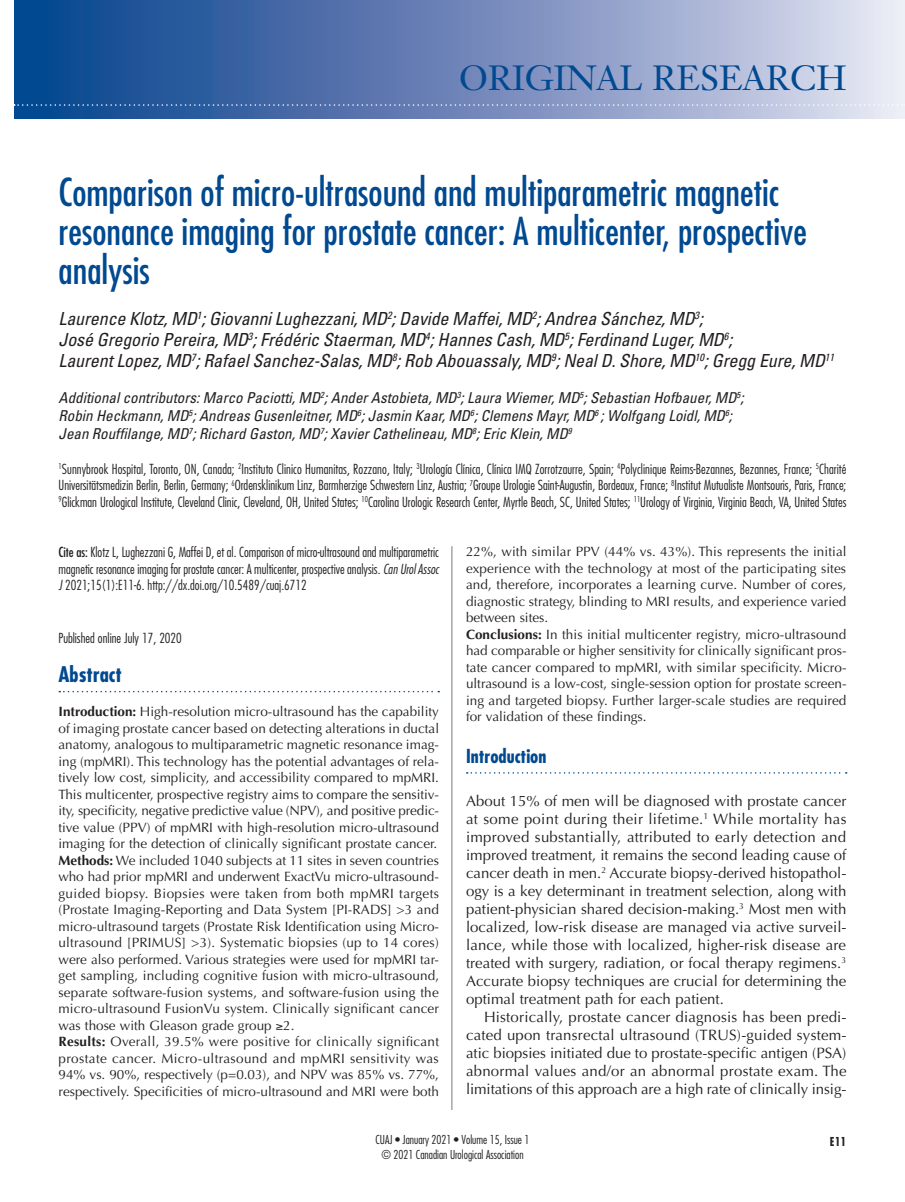
<style>
.page{position:relative;width:905px;height:1202px;background:#fff}
.page>*{position:absolute;margin:0;border:0;box-sizing:border-box;transform-origin:0 0}
.t1{font:condensed 37.5px/39px "Futura";color:#014990}
.t2{font:34.5px "Janson Text";letter-spacing:.315em;color:#014990}
.t3{font:700 condensed 21px "Futura";color:#014990}
.t4{font:700 condensed 18.75px "Futura";color:#014990}
.t5{font:italic condensed 18px/21px "Univers";letter-spacing:-.01em;color:#231f20}
.t6{font:15px/18px "Optima";letter-spacing:-.005em;color:#231f20;text-align:justify}
.t7{font:italic condensed 15px/18px "Univers";color:#231f20}
.t8{font:13.5px/16.5px "Optima";color:#231f20}
.t9{font:300 condensed 13.5px/16.5px "Futura";color:#231f20;text-align:justify}
.t10{font:300 condensed 12px/14.4px "Futura";color:#231f20;text-align:center}
.t11{font:700 condensed 12px "Futura";color:#231f20}
.s1{font-weight:400}
.s2{font-style:italic}
.s3{font-weight:700}
</style>
<div class="page">
<svg style="left:14px;top:0;width:890px;height:118px;background:#708bbb"></svg>
<hr style="left:451px;top:546px;width:1px;height:564px;background:#231f20">
<svg style="left:59px;top:691px;width:380px;height:1px"></svg>
<svg style="left:466px;top:772px;width:380px;height:1px"></svg>
<svg style="left:14px;top:104px;width:891px;height:2px;background:#8aa0c7"></svg>
<h2 class="t2" style="left:459px;top:56px;width:389px">ORIGINAL RESEARCH</h2>
<h1 class="t1" style="left:58px;top:172px;width:750px">Comparison of micro-ultrasound and multiparametric magnetic resonance imaging for prostate cancer: A multicenter, prospective analysis</h1>
<p class="t5" style="left:58px;top:308px;width:777px">Laurence Klotz, MD<sup>1</sup>; Giovanni Lughezzani, MD<sup>2</sup>; Davide Maffei, MD<sup>2</sup>; Andrea Sánchez, MD<sup>3</sup>;<br>José Gregorio Pereira, MD<sup>3</sup>; Frédéric Staerman, MD<sup>4</sup>; Hannes Cash, MD<sup>5</sup>; Ferdinand Luger, MD<sup>6</sup>;<br>Laurent Lopez, MD<sup>7</sup>; Rafael Sanchez-Salas, MD<sup>8</sup>; Rob Abouassaly, MD<sup>9</sup>; Neal D. Shore, MD<sup>10</sup>; Gregg Eure, MD<sup>11</sup></p>
<p class="t7" style="left:58px;top:388px;width:686px">Additional contributors: Marco Paciotti, MD<sup>2</sup>; Ander Astobieta, MD<sup>3</sup>; Laura Wiemer, MD<sup>5</sup>; Sebastian Hofbauer, MD<sup>5</sup>;<br>Robin Heckmann, MD<sup>5</sup>; Andreas Gusenleitner, MD<sup>6</sup>; Jasmin Kaar, MD<sup>6</sup>; Clemens Mayr, MD<sup>6</sup> ; Wolfgang Loidl, MD<sup>6</sup>;<br>Jean Rouffilange, MD<sup>7</sup>; Richard Gaston, MD<sup>7</sup>; Xavier Cathelineau, MD<sup>8</sup>; Eric Klein, MD<sup>9</sup></p>
<p class="t9" style="left:58px;top:460px;width:789px"><sup>1</sup>Sunnybrook Hospital, Toronto, ON, Canada; <sup>2</sup>Instituto Clinico Humanitas, Rozzano, Italy; <sup>3</sup>Urología Clínica, Clínica IMQ Zorrotzaurre, Spain; <sup>4</sup>Polyclinique Reims-Bezannes, Bezannes, France; <sup>5</sup>Charité Universitätsmedizin Berlin, Berlin, Germany; <sup>6</sup>Ordensklinikum Linz, Barmherzige Schwestern Linz, Austria; <sup>7</sup>Groupe Urologie Saint-Augustin, Bordeaux, France; <sup>8</sup>Institut Mutualiste Montsouris, Paris, France; <sup>9</sup>Glickman Urological Institute, Cleveland Clinic, Cleveland, OH, United States; <sup>10</sup>Carolina Urologic Research Center, Myrtle Beach, SC, United States; <sup>11</sup>Urology of Virginia, Virginia Beach, VA, United States</p>
<p class="t9" style="left:58px;top:544px;width:382px"><span class="s1">Cite as:</span> Klotz L, Lughezzani G, Maffei D, et al. Comparison of micro-ultrasound and multiparametric magnetic resonance imaging for prostate cancer: A multicenter, prospective analysis. <span class="s2">Can Urol Assoc J</span> 2021;15(1):E11-6. http://dx.doi.org/10.5489/cuaj.6712</p>
<p class="t9" style="left:58px;top:629px;width:125px">Published online July 17, 2020</p>
<h3 class="t3" style="left:58px;top:660px;width:65px">Abstract</h3>
<p class="t8" style="left:58px;top:703px;width:382px"><span class="s3">Introduction:</span> High-resolution micro-ultrasound has the capability of imaging prostate cancer based on detecting alterations in ductal anatomy, analogous to multiparametric magnetic resonance imag&shy;ing (mpMRI). This technology has the potential advantages of rela&shy;tively low cost, simplicity, and accessibility compared to mpMRI.<br>This multicenter, prospective registry aims to compare the sensitiv&shy;ity, specificity, negative predictive value (NPV), and positive predic&shy;tive value (PPV) of mpMRI with high-resolution micro-ultrasound imaging for the detection of clinically significant prostate cancer.<br><span class="s3">Methods:</span> We included 1040 subjects at 11 sites in seven countries who had prior mpMRI and underwent ExactVu micro-ultrasound&shy;guided biopsy. Biopsies were taken from both mpMRI targets (Prostate Imaging-Reporting and Data System [PI-RADS] &gt;3 and micro-ultrasound targets (Prostate Risk Identification using Micro&shy;ultrasound [PRIMUS] &gt;3). Systematic biopsies (up to 14 cores) were also performed. Various strategies were used for mpMRI tar&shy;get sampling, including cognitive fusion with micro-ultrasound, separate software-fusion systems, and software-fusion using the micro-ultrasound FusionVu system. Clinically significant cancer was those with Gleason grade group ≥2.<br><span class="s3">Results:</span> Overall, 39.5% were positive for clinically significant prostate cancer. Micro-ultrasound and mpMRI sensitivity was 94% vs. 90%, respectively (p=0.03), and NPV was 85% vs. 77%, respectively. Specificities of micro-ultrasound and MRI were both</p>
<p class="t8" style="left:466px;top:543px;width:382px">22%, with similar PPV (44% vs. 43%). This represents the initial experience with the technology at most of the participating sites and, therefore, incorporates a learning curve. Number of cores, diagnostic strategy, blinding to MRI results, and experience varied between sites.<br><span class="s3">Conclusions:</span> In this initial multicenter registry, micro-ultrasound had comparable or higher sensitivity for clinically significant pros&shy;tate cancer compared to mpMRI, with similar specificity. Micro&shy;ultrasound is a low-cost, single-session option for prostate screen&shy;ing and targeted biopsy. Further larger-scale studies are required for validation of these findings.</p>
<h3 class="t4" style="left:466px;top:744px;width:82px">Introduction</h3>
<p class="t6" style="left:466px;top:792px;width:382px">About 15% of men will be diagnosed with prostate cancer at some point during their lifetime.<sup>1</sup> While mortality has improved substantially, attributed to early detection and improved treatment, it remains the second leading cause of cancer death in men.<sup>2</sup> Accurate biopsy-derived histopathol&shy;ogy is a key determinant in treatment selection, along with patient-physician shared decision-making.<sup>3</sup> Most men with localized, low-risk disease are managed via active surveil&shy;lance, while those with localized, higher-risk disease are treated with surgery, radiation, or focal therapy regimens.<sup>3<br></sup>Accurate biopsy techniques are crucial for determining the optimal treatment path for each patient.</p>
<p class="t6" style="left:466px;top:1008px;width:382px;text-indent:18px">Historically, prostate cancer diagnosis has been predi&shy;cated upon transrectal ultrasound (TRUS)-guided system&shy;atic biopsies initiated due to prostate-specific antigen (PSA) abnormal values and/or an abnormal prostate exam. The limitations of this approach are a high rate of clinically insig-</p>
<p class="t10" style="left:375px;top:1132px;width:155px">CUAJ • January 2021 • Volume 15, Issue 1 © 2021 Canadian Urological Association</p>
<p class="t11" style="left:830px;top:1133px;width:18px">E11</p>
</div>
